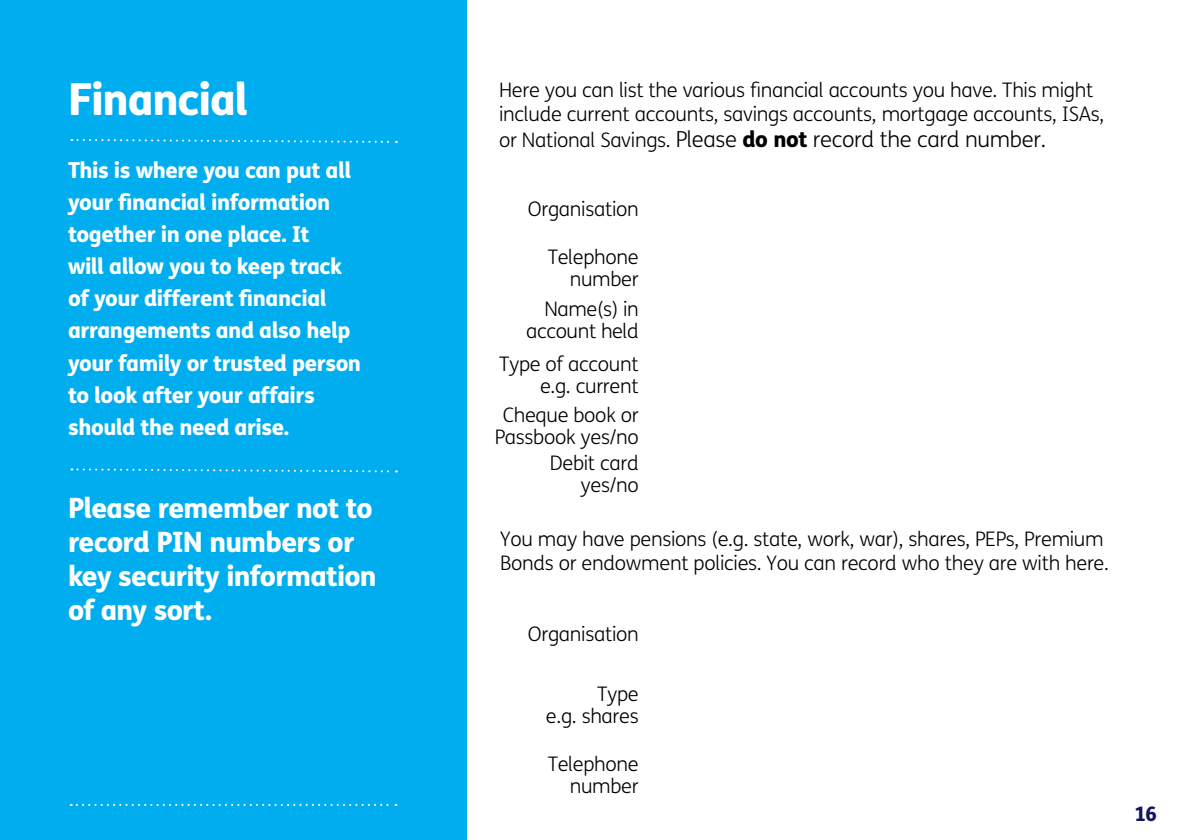
<style>
.page{position:relative;width:1191px;height:840px;background:#fff}
.page>*{position:absolute;margin:0;border:0;box-sizing:border-box;transform-origin:0 0}
.t1{font:800 44px "FS Me";letter-spacing:-.03em;color:#fff}
.t2{font:800 28px/34px "FS Me";letter-spacing:-.025em;color:#fff}
.t3{font:800 22px/32px "FS Me";letter-spacing:-.02em;color:#fff}
.t4{font:300 22px "FS Me";letter-spacing:-.015em;color:#000}
.t5{font:300 20px/22px "FS Me";letter-spacing:-.015em;color:#000;text-align:right}
.t6{font:800 20px "FS Me";color:#141760}
.s1{font-size:20px}
.s2{font-weight:800}
</style>
<div class="page">
<div style="left:0;top:0;width:466px;height:839px;background:#00aeef"></div>
<svg style="left:71px;top:803px;width:325px;height:2px"></svg>
<svg style="left:71px;top:139px;width:326px;height:4px"></svg>
<svg style="left:71px;top:468px;width:326px;height:5px"></svg>
<h1 class="t1" style="left:68px;top:65px;width:182px">Financial</h1>
<p class="t3" style="left:68px;top:153px;width:294px">This is where you can put all your financial information together in one place. It<br>will allow you to keep track of your different financial arrangements and also help your family or trusted person to look after your affairs should the need arise.</p>
<h2 class="t2" style="left:68px;top:489px;width:310px">Please remember not to record PIN numbers or key security information of any sort.</h2>
<p class="t5" style="left:499px;top:78px;width:607px;line-height:24px;text-align:left">Here you can list the various financial accounts you have. This might include current accounts, savings accounts, mortgage accounts, ISAs,</p>
<p class="t4" style="left:499px;top:124px;width:548px"><span class="s1">or National Savings.</span> Please <span class="s2">do not</span> record the card number.</p>
<p class="t5" style="left:528px;top:197px;width:112px">Organisation</p>
<p class="t5" style="left:548px;top:245px;width:93px">Telephone number</p>
<p class="t5" style="left:526px;top:297px;width:114px">Name(s) in account held</p>
<p class="t5" style="left:499px;top:352px;width:141px">Type of account e.g. current</p>
<p class="t5" style="left:495px;top:403px;width:145px;text-align:center">Cheque book or<br>Passbook yes/no</p>
<p class="t5" style="left:550px;top:451px;width:90px">Debit card yes/no</p>
<p class="t5" style="left:500px;top:526px;width:610px;line-height:24px;text-align:left">You may have pensions (e.g. state, work, war), shares, PEPs, Premium<br>Bonds or endowment policies. You can record who they are with here.</p>
<p class="t5" style="left:528px;top:622px;width:112px">Organisation</p>
<p class="t5" style="left:546px;top:681px;width:94px">Type<br>e.g. shares</p>
<p class="t5" style="left:548px;top:752px;width:93px">Telephone number</p>
<p class="t6" style="left:1134px;top:797px;width:24px">16</p>
</div>
